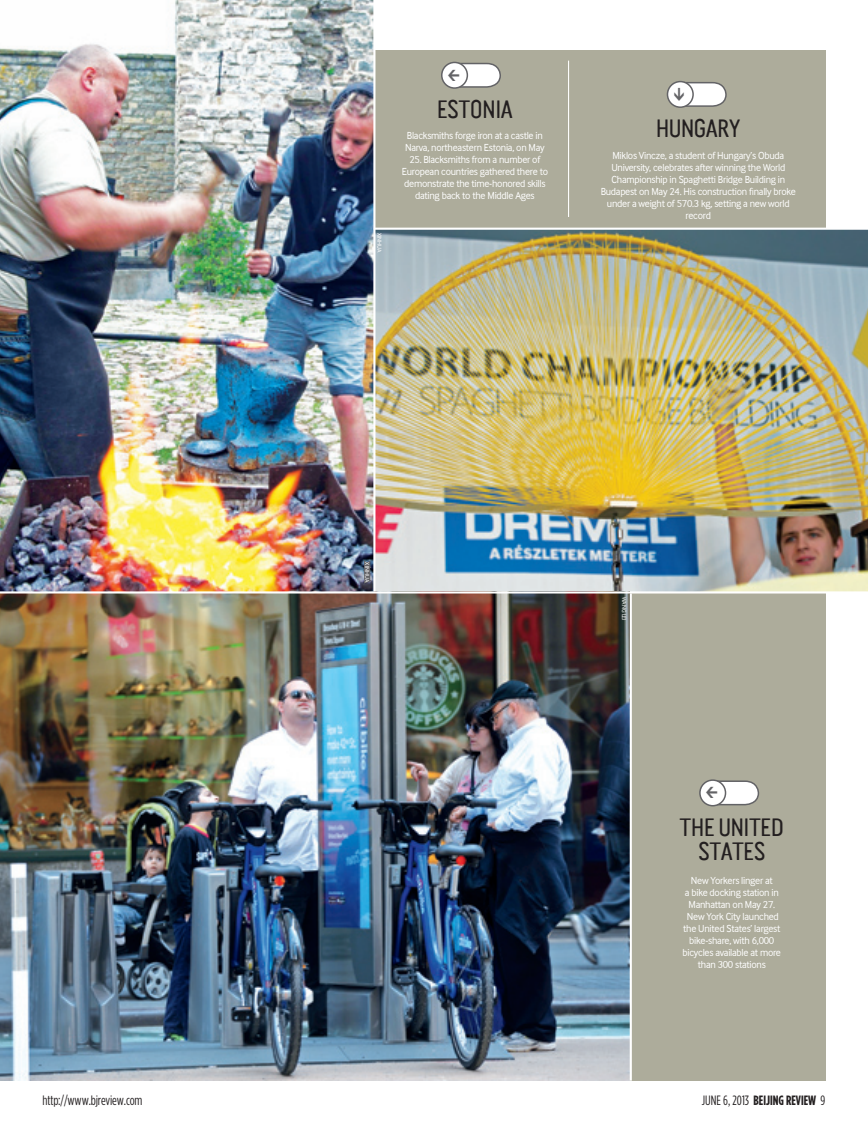
<style>
.page{position:relative;width:868px;height:1136px;background:#fff}
.page>*{position:absolute;margin:0;border:0;box-sizing:border-box;transform-origin:0 0}
.t1{font:25.5px/24px "Van Condensed LF";letter-spacing:-.05em;color:#231f20;text-align:center}
.t2{font:700 condensed 13.5px "Gotham HTF";color:#231f20}
.t3{font:condensed 13.5px "Gotham HTF";letter-spacing:-.01em;color:#231f20}
.t4{font:10.5px/12px "Inter Face Da Ma";letter-spacing:-.025em;color:#fff;text-align:center;scale:.95 1}
.t5{font:6px "Inter Face Da Ma";color:#fff}
.s1{font-weight:400}
</style>
<div class="page">
<div style="left:0;top:50px;width:825px;height:1030px;background:#adac9b"></div>
<img style="left:375px;top:230px;width:492px;height:361px">
<img style="left:0;top:593px;width:629px;height:487px">
<img style="left:0;top:0;width:373px;height:591px">
<div style="left:441px;top:62px;width:27px;height:27px;border:2px solid #636366;border-radius:50%"></div>
<hr style="left:629px;top:593px;width:2px;height:487px;background:#fff">
<hr style="left:373px;top:0;width:2px;height:591px;background:#fff">
<hr style="left:0;top:591px;width:867px;height:2px;background:#fff">
<hr style="left:374px;top:227px;width:493px;height:3px;background:#fff">
<hr style="left:568px;top:61px;width:1px;height:156px;background:#fff">
<svg style="left:359px;top:558px;width:15px;height:27px"></svg>
<svg style="left:441px;top:62px;width:60px;height:26px;background:#dbdbda"></svg>
<svg style="left:666px;top:81px;width:61px;height:27px"></svg>
<svg style="left:699px;top:779px;width:60px;height:27px;background:#dad9d7"></svg>
<p class="t5" style="left:383px;top:233px;width:21px;rotate:90deg">XINHUA</p>
<h1 class="t1" style="left:436px;top:97px;width:78px">ESTONIA</h1>
<p class="t4" style="left:405px;top:130px;width:148px;text-align:left">Blacksmiths forge iron at a castle in<br>Narva, northeastern Estonia, on May</p>
<p class="t4" style="left:401px;top:154px;width:155px">25. Blacksmiths from a number of European countries gathered there to demonstrate the time-honored skills dating back to the Middle Ages</p>
<h1 class="t1" style="left:655px;top:116px;width:87px">HUNGARY</h1>
<p class="t4" style="left:600px;top:149px;width:207px">Miklos Vincze, a student of Hungary’s Obuda University, celebrates after winning the World Championship in Spaghetti Bridge Building in Budapest on May 24. His construction finally broke under a weight of 570.3 kg, setting a new world record</p>
<p class="t5" style="left:370px;top:562px;width:21px;rotate:90deg">XINHUA</p>
<p class="t5" style="left:627px;top:596px;width:26px;rotate:90deg">WANG LEI</p>
<h1 class="t1" style="left:679px;top:815px;width:107px">THE UNITED<br>STATES</h1>
<p class="t4" style="left:682px;top:873px;width:105px">New Yorkers linger at<br>a bike docking station in<br>Manhattan on May 27.<br>New York City launched the United States’ largest bike-share, with 6,000 bicycles available at more than 300 stations</p>
<p class="t3" style="left:43px;top:1092px;width:101px">http://www.bjreview.com</p>
<p class="t2" style="left:701px;top:1092px;width:125px"><span class="s1">june 6, 2013</span> BEIJING REVIEW <span class="s1">9</span></p>
</div>
